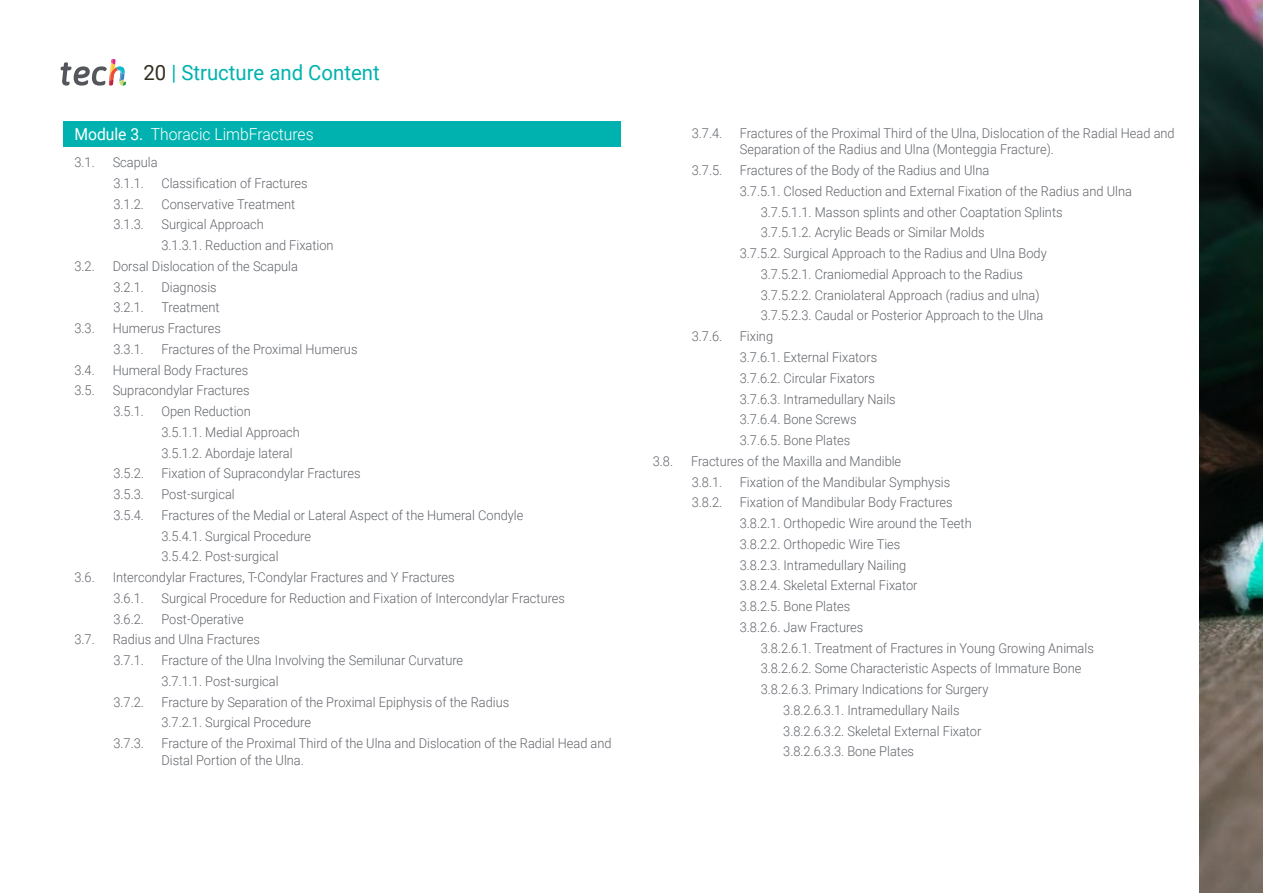
<style>
.page{position:relative;width:1263px;height:893px;background:#fff}
.page>*{position:absolute;margin:0;border:0;box-sizing:border-box;transform-origin:0 0}
.t1{font:21px "Roboto";color:#00b2af}
.t2{font:300 16.5px "Roboto";color:#fff;scale:.95 1}
.t3{font:300 13.5px/20.7px "Roboto";color:#61646a;scale:.95 1}
.s1{color:#312e20}
.s2{font-weight:400}
</style>
<div class="page">
<div style="left:63px;top:121px;width:558px;height:25px;background:#00b2af"></div>
<img style="left:1199px;top:0;width:64px;height:893px">
<svg style="left:61px;top:59px;width:65px;height:27px"></svg>
<h1 class="t1" style="left:144px;top:57px;width:238px"><span class="s1">20</span> | Structure and Content</h1>
<p class="t2" style="left:74px;top:123px;width:253px"><span class="s2">Module 3.</span> Thoracic LimbFractures</p>
<p class="t3" style="left:74px;top:151px;width:23px">3.1.</p>
<p class="t3" style="left:113px;top:151px;width:49px">Scapula<br>3.1.1.</p>
<p class="t3" style="left:161px;top:172px;width:155px">Classification of Fractures</p>
<p class="t3" style="left:113px;top:193px;width:34px">3.1.2.</p>
<p class="t3" style="left:161px;top:193px;width:142px">Conservative Treatment</p>
<p class="t3" style="left:113px;top:214px;width:34px">3.1.3.</p>
<p class="t3" style="left:161px;top:214px;width:183px">Surgical Approach<br>3.1.3.1. Reduction and Fixation</p>
<p class="t3" style="left:74px;top:255px;width:23px">3.2.</p>
<p class="t3" style="left:113px;top:255px;width:197px">Dorsal Dislocation of the Scapula<br>3.2.1.</p>
<p class="t3" style="left:161px;top:276px;width:60px">Diagnosis</p>
<p class="t3" style="left:113px;top:297px;width:34px">3.2.1.</p>
<p class="t3" style="left:161px;top:297px;width:63px">Treatment</p>
<p class="t3" style="left:74px;top:317px;width:23px">3.3.</p>
<p class="t3" style="left:113px;top:317px;width:115px">Humerus Fractures<br>3.3.1.</p>
<p class="t3" style="left:161px;top:338px;width:208px">Fractures of the Proximal Humerus</p>
<p class="t3" style="left:74px;top:359px;width:23px">3.4.</p>
<p class="t3" style="left:113px;top:359px;width:144px">Humeral Body Fractures</p>
<p class="t3" style="left:74px;top:380px;width:23px">3.5.</p>
<p class="t3" style="left:113px;top:380px;width:146px">Supracondylar Fractures<br>3.5.1.</p>
<p class="t3" style="left:161px;top:400px;width:147px">Open Reduction<br>3.5.1.1. Medial Approach<br>3.5.1.2. Abordaje lateral</p>
<p class="t3" style="left:113px;top:463px;width:34px">3.5.2.</p>
<p class="t3" style="left:161px;top:463px;width:211px">Fixation of Supracondylar Fractures</p>
<p class="t3" style="left:113px;top:483px;width:34px">3.5.3.</p>
<p class="t3" style="left:161px;top:483px;width:79px">Post-surgical</p>
<p class="t3" style="left:113px;top:504px;width:34px">3.5.4.</p>
<p class="t3" style="left:161px;top:504px;width:383px">Fractures of the Medial or Lateral Aspect of the Humeral Condyle<br>3.5.4.1. Surgical Procedure<br>3.5.4.2. Post-surgical</p>
<p class="t3" style="left:74px;top:566px;width:23px">3.6.</p>
<p class="t3" style="left:113px;top:566px;width:362px">Intercondylar Fractures, T-Condylar Fractures and Y Fractures<br>3.6.1.</p>
<p class="t3" style="left:161px;top:587px;width:426px">Surgical Procedure for Reduction and Fixation of Intercondylar Fractures</p>
<p class="t3" style="left:113px;top:608px;width:34px">3.6.2.</p>
<p class="t3" style="left:161px;top:608px;width:88px">Post-Operative</p>
<p class="t3" style="left:74px;top:629px;width:23px">3.7.</p>
<p class="t3" style="left:113px;top:629px;width:156px">Radius and Ulna Fractures<br>3.7.1.</p>
<p class="t3" style="left:161px;top:649px;width:319px">Fracture of the Ulna Involving the Semilunar Curvature<br>3.7.1.1. Post-surgical</p>
<p class="t3" style="left:113px;top:691px;width:34px">3.7.2.</p>
<p class="t3" style="left:161px;top:691px;width:368px">Fracture by Separation of the Proximal Epiphysis of the Radius<br>3.7.2.1. Surgical Procedure</p>
<p class="t3" style="left:113px;top:732px;width:34px">3.7.3.</p>
<p class="t3" style="left:161px;top:735px;width:475px;line-height:16.5px">Fracture of the Proximal Third of the Ulna and Dislocation of the Radial Head and<br>Distal Portion of the Ulna.</p>
<p class="t3" style="left:692px;top:122px;width:34px">3.7.4.</p>
<p class="t3" style="left:740px;top:124px;width:459px;line-height:16.5px">Fractures of the Proximal Third of the Ulna, Dislocation of the Radial Head and<br>Separation of the Radius and Ulna (Monteggia Fracture).</p>
<p class="t3" style="left:692px;top:160px;width:34px">3.7.5.</p>
<p class="t3" style="left:740px;top:160px;width:264px">Fractures of the Body of the Radius and Ulna</p>
<p class="t3" style="left:740px;top:180px;width:414px">3.7.5.1. Closed Reduction and External Fixation of the Radius and Ulna</p>
<p class="t3" style="left:761px;top:201px;width:319px">3.7.5.1.1. Masson splints and other Coaptation Splints</p>
<p class="t3" style="left:761px;top:222px;width:237px">3.7.5.1.2. Acrylic Beads or Similar Molds</p>
<p class="t3" style="left:740px;top:243px;width:325px">3.7.5.2. Surgical Approach to the Radius and Ulna Body</p>
<p class="t3" style="left:761px;top:263px;width:277px">3.7.5.2.1. Craniomedial Approach to the Radius</p>
<p class="t3" style="left:761px;top:284px;width:295px">3.7.5.2.2. Craniolateral Approach (radius and ulna)</p>
<p class="t3" style="left:761px;top:305px;width:299px">3.7.5.2.3. Caudal or Posterior Approach to the Ulna</p>
<p class="t3" style="left:692px;top:326px;width:34px">3.7.6.</p>
<p class="t3" style="left:740px;top:326px;width:166px">Fixing<br>3.7.6.1. External Fixators<br>3.7.6.2. Circular Fixators<br>3.7.6.3. Intramedullary Nails<br>3.7.6.4. Bone Screws<br>3.7.6.5. Bone Plates</p>
<p class="t3" style="left:653px;top:450px;width:23px">3.8.</p>
<p class="t3" style="left:691px;top:450px;width:223px">Fractures of the Maxilla and Mandible<br>3.8.1.</p>
<p class="t3" style="left:740px;top:471px;width:223px">Fixation of the Mandibular Symphysis</p>
<p class="t3" style="left:692px;top:492px;width:34px">3.8.2.</p>
<p class="t3" style="left:740px;top:492px;width:246px">Fixation of Mandibular Body Fractures<br>3.8.2.1. Orthopedic Wire around the Teeth<br>3.8.2.2. Orthopedic Wire Ties<br>3.8.2.3. Intramedullary Nailing<br>3.8.2.4. Skeletal External Fixator<br>3.8.2.5. Bone Plates<br>3.8.2.6. Jaw Fractures</p>
<p class="t3" style="left:761px;top:637px;width:352px">3.8.2.6.1. Treatment of Fractures in Young Growing Animals</p>
<p class="t3" style="left:761px;top:658px;width:339px">3.8.2.6.2. Some Characteristic Aspects of Immature Bone</p>
<p class="t3" style="left:761px;top:678px;width:241px">3.8.2.6.3. Primary Indications for Surgery</p>
<p class="t3" style="left:783px;top:699px;width:187px">3.8.2.6.3.1. Intramedullary Nails</p>
<p class="t3" style="left:783px;top:720px;width:210px">3.8.2.6.3.2. Skeletal External Fixator</p>
<p class="t3" style="left:783px;top:741px;width:139px">3.8.2.6.3.3. Bone Plates</p>
</div>
